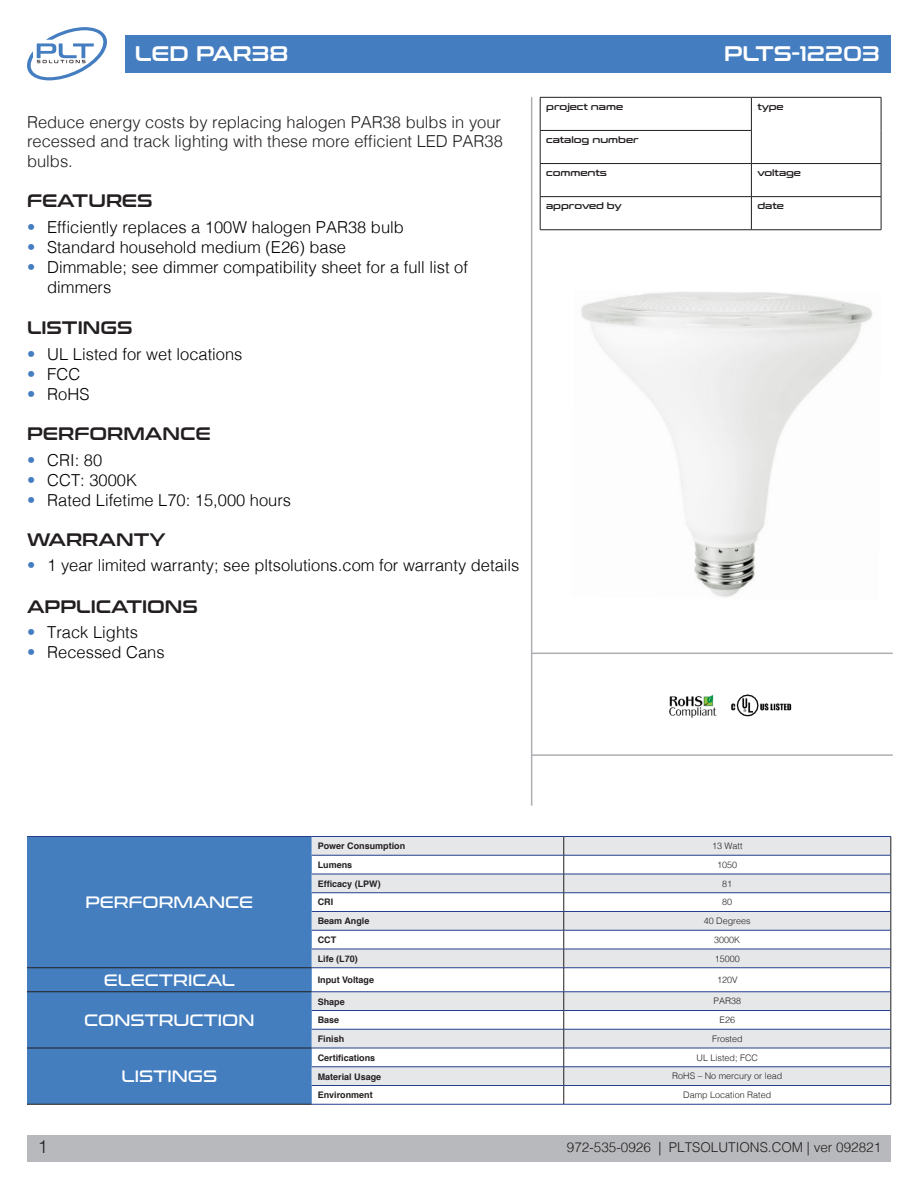
<style>
.page{position:relative;width:918px;height:1188px;background:#fff}
.page>*{position:absolute;margin:0;border:0;box-sizing:border-box;transform-origin:0 0}
.t1{font:21px "Conthrax Sb";color:#fff}
.t2{font:18px "Conthrax Sb";color:#231f20}
.t3{font:300 18px "Helvetica";color:#231f20}
.t4{font:300 16.5px/19.8px "Helvetica";color:#000}
.PLT_Body{font:300 16.5px/19.8px "Helvetica";color:#231f20;text-align:justify}
.t5{font:16.5px "Conthrax Rg";color:#fff}
.t6{font:300 13.5px "Helvetica";color:#231f20}
.Paragraph_Style_1{font:700 9px "Helvetica";color:#231f20}
.Paragraph_Style_1-2{font:300 9px "Helvetica";color:#231f20}
.t7{font:9px "Conthrax Sb";color:#231f20}
.s1{color:#447dc0}
</style>
<div class="page">
<div style="left:27px;top:1135px;width:864px;height:27px;background:#b8b9bc"></div>
<svg style="left:27px;top:27px;width:80px;height:54px"></svg>
<div style="left:125px;top:35px;width:766px;height:37px;background:#447dc0"></div>
<hr style="left:531px;top:97px;width:1px;height:709px;background:#aeafb3">
<hr style="left:540px;top:97px;width:211px;height:1px;background:#231f20">
<hr style="left:540px;top:98px;width:1px;height:32px;background:#231f20">
<hr style="left:751px;top:97px;width:130px;height:1px;background:#231f20">
<hr style="left:751px;top:98px;width:1px;height:32px;background:#231f20">
<hr style="left:881px;top:98px;width:1px;height:32px;background:#231f20">
<hr style="left:540px;top:130px;width:212px;height:1px;background:#231f20">
<hr style="left:540px;top:131px;width:1px;height:32px;background:#231f20">
<hr style="left:751px;top:131px;width:1px;height:32px;background:#231f20">
<hr style="left:881px;top:130px;width:1px;height:33px;background:#231f20">
<hr style="left:540px;top:163px;width:211px;height:1px;background:#231f20">
<hr style="left:540px;top:164px;width:1px;height:32px;background:#231f20">
<hr style="left:751px;top:163px;width:130px;height:1px;background:#231f20">
<hr style="left:751px;top:164px;width:1px;height:32px;background:#231f20">
<hr style="left:881px;top:164px;width:1px;height:32px;background:#231f20">
<hr style="left:540px;top:196px;width:211px;height:1px;background:#231f20">
<hr style="left:540px;top:197px;width:1px;height:33px;background:#231f20">
<hr style="left:751px;top:196px;width:130px;height:1px;background:#231f20">
<hr style="left:751px;top:197px;width:1px;height:33px;background:#231f20">
<hr style="left:881px;top:197px;width:1px;height:33px;background:#231f20">
<hr style="left:540px;top:229px;width:211px;height:1px;background:#231f20">
<hr style="left:751px;top:229px;width:130px;height:1px;background:#231f20">
<hr style="left:531px;top:653px;width:362px;height:1px;background:#aeafb3">
<hr style="left:531px;top:754px;width:362px;height:2px;background:#aeafb3">
<div style="left:27px;top:837px;width:285px;height:267px;background:#447ebf"></div>
<svg style="left:312px;top:837px;width:579px;height:248px;fill:#e6e7e9"></svg>
<hr style="left:27px;top:1048px;width:285px;height:1px;background:#231f20">
<hr style="left:312px;top:836px;width:252px;height:1px;background:#253f8e">
<hr style="left:312px;top:855px;width:252px;height:1px;background:#253f8e">
<hr style="left:312px;top:874px;width:252px;height:1px;background:#253f8e">
<hr style="left:312px;top:892px;width:252px;height:1px;background:#253f8e">
<hr style="left:312px;top:911px;width:252px;height:1px;background:#253f8e">
<hr style="left:312px;top:930px;width:252px;height:1px;background:#253f8e">
<hr style="left:312px;top:949px;width:252px;height:1px;background:#253f8e">
<hr style="left:312px;top:967px;width:252px;height:1px;background:#253f8e">
<hr style="left:312px;top:992px;width:252px;height:1px;background:#253f8e">
<hr style="left:312px;top:1010px;width:252px;height:1px;background:#253f8e">
<hr style="left:312px;top:1029px;width:252px;height:1px;background:#253f8e">
<hr style="left:312px;top:1048px;width:252px;height:1px;background:#253f8e">
<hr style="left:312px;top:1067px;width:252px;height:1px;background:#253f8e">
<hr style="left:312px;top:1085px;width:252px;height:1px;background:#253f8e">
<hr style="left:312px;top:1104px;width:252px;height:1px;background:#253f8e">
<hr style="left:564px;top:911px;width:327px;height:1px;background:#253f8e">
<hr style="left:564px;top:930px;width:327px;height:1px;background:#253f8e">
<hr style="left:564px;top:949px;width:327px;height:1px;background:#253f8e">
<hr style="left:564px;top:967px;width:327px;height:1px;background:#253f8e">
<hr style="left:564px;top:992px;width:327px;height:1px;background:#253f8e">
<hr style="left:564px;top:1010px;width:327px;height:1px;background:#253f8e">
<hr style="left:564px;top:1029px;width:327px;height:1px;background:#253f8e">
<hr style="left:564px;top:1048px;width:327px;height:1px;background:#253f8e">
<hr style="left:564px;top:1067px;width:327px;height:1px;background:#253f8e">
<hr style="left:564px;top:1085px;width:327px;height:1px;background:#253f8e">
<hr style="left:564px;top:1104px;width:327px;height:1px;background:#253f8e">
<hr style="left:27px;top:836px;width:285px;height:1px;background:#253f8e">
<hr style="left:27px;top:1104px;width:285px;height:1px;background:#231f20">
<hr style="left:564px;top:836px;width:327px;height:1px;background:#253f8e">
<hr style="left:564px;top:855px;width:327px;height:1px;background:#253f8e">
<hr style="left:564px;top:874px;width:327px;height:1px;background:#253f8e">
<hr style="left:564px;top:892px;width:327px;height:1px;background:#253f8e">
<svg style="left:564px;top:837px;width:1px;height:267px"></svg>
<svg style="left:891px;top:837px;width:1px;height:267px"></svg>
<hr style="left:27px;top:967px;width:285px;height:1px;background:#231f20">
<hr style="left:27px;top:992px;width:285px;height:1px;background:#231f20">
<img style="left:581px;top:292px;width:292px;height:305px">
<img style="left:669px;top:694px;width:48px;height:24px">
<img style="left:731px;top:694px;width:61px;height:23px">
<p class="t1" style="left:135px;top:38px;width:155px">LED PAR38</p>
<p class="t1" style="left:724px;top:38px;width:157px">PLTS-12203</p>
<p class="PLT_Body" style="left:27px;top:111px;width:477px">Reduce energy costs by replacing halogen PAR38 bulbs in your recessed and track lighting with these more efficient LED PAR38 bulbs.</p>
<p class="t2" style="left:27px;top:187px;width:127px">FEATURES</p>
<p class="t4" style="left:27px;top:217px;width:378px"><span class="s1">•</span> Efficiently replaces a 100W halogen PAR38 bulb</p>
<p class="t4" style="left:27px;top:236px;width:321px"><span class="s1">•</span> Standard household medium (E26) base</p>
<p class="t4" style="left:47px;top:256px;width:422px;text-indent:-20px"><span class="s1">•</span> Dimmable; see dimmer compatibility sheet for a full list of dimmers</p>
<p class="t2" style="left:27px;top:313px;width:107px">LISTINGS</p>
<p class="t4" style="left:27px;top:343px;width:217px"><span class="s1">•</span> UL Listed for wet locations</p>
<p class="t4" style="left:27px;top:363px;width:55px"><span class="s1">•</span> FCC</p>
<p class="t4" style="left:27px;top:383px;width:64px"><span class="s1">•</span> RoHS</p>
<p class="t2" style="left:27px;top:420px;width:185px">PERFORMANCE</p>
<p class="t4" style="left:27px;top:449px;width:77px"><span class="s1">•</span> CRI: 80</p>
<p class="t4" style="left:27px;top:469px;width:112px"><span class="s1">•</span> CCT: 3000K</p>
<p class="t4" style="left:27px;top:489px;width:266px"><span class="s1">•</span> Rated Lifetime L70: 15,000 hours</p>
<p class="t2" style="left:27px;top:526px;width:140px">WARRANTY</p>
<p class="t4" style="left:27px;top:555px;width:494px"><span class="s1">•</span> 1 year limited warranty; see pltsolutions.com for warranty details</p>
<p class="t2" style="left:27px;top:593px;width:173px">APPLICATIONS</p>
<p class="t4" style="left:27px;top:621px;width:113px"><span class="s1">•</span> Track Lights</p>
<p class="t4" style="left:27px;top:641px;width:139px"><span class="s1">•</span> Recessed Cans</p>
<p class="t7" style="left:546px;top:100px;width:78px">project name</p>
<p class="t7" style="left:757px;top:100px;width:28px">type</p>
<p class="t7" style="left:546px;top:133px;width:94px">catalog number</p>
<p class="t7" style="left:546px;top:166px;width:62px">comments</p>
<p class="t7" style="left:757px;top:166px;width:45px">voltage</p>
<p class="t7" style="left:546px;top:199px;width:77px">approved by</p>
<p class="t7" style="left:757px;top:199px;width:28px">date</p>
<p class="t5" style="left:86px;top:890px;width:169px">PERFORMANCE</p>
<p class="Paragraph_Style_1" style="left:318px;top:839px;width:89px">Power Consumption</p>
<p class="Paragraph_Style_1-2" style="left:712px;top:838px;width:32px">13 Watt</p>
<p class="Paragraph_Style_1" style="left:318px;top:858px;width:36px">Lumens</p>
<p class="Paragraph_Style_1-2" style="left:717px;top:857px;width:22px">1050</p>
<p class="Paragraph_Style_1" style="left:318px;top:876px;width:65px">Efficacy (LPW)</p>
<p class="Paragraph_Style_1-2" style="left:722px;top:876px;width:12px">81</p>
<p class="Paragraph_Style_1" style="left:318px;top:895px;width:17px">CRI</p>
<p class="Paragraph_Style_1-2" style="left:722px;top:895px;width:12px">80</p>
<p class="Paragraph_Style_1" style="left:318px;top:914px;width:53px">Beam Angle</p>
<p class="Paragraph_Style_1-2" style="left:704px;top:913px;width:49px">40 Degrees</p>
<p class="Paragraph_Style_1" style="left:318px;top:933px;width:20px">CCT</p>
<p class="Paragraph_Style_1-2" style="left:714px;top:932px;width:28px">3000K</p>
<p class="Paragraph_Style_1" style="left:318px;top:951px;width:42px">Life (L70)</p>
<p class="Paragraph_Style_1-2" style="left:715px;top:951px;width:27px">15000</p>
<p class="t5" style="left:104px;top:967px;width:133px">ELECTRICAL</p>
<p class="Paragraph_Style_1" style="left:318px;top:973px;width:58px">Input Voltage</p>
<p class="Paragraph_Style_1-2" style="left:717px;top:972px;width:22px">120V</p>
<p class="t5" style="left:84px;top:1007px;width:172px">CONSTRUCTION</p>
<p class="Paragraph_Style_1" style="left:318px;top:994px;width:29px">Shape</p>
<p class="Paragraph_Style_1-2" style="left:714px;top:994px;width:29px">PAR38</p>
<p class="Paragraph_Style_1" style="left:318px;top:1013px;width:23px">Base</p>
<p class="Paragraph_Style_1-2" style="left:720px;top:1012px;width:17px">E26</p>
<p class="Paragraph_Style_1" style="left:318px;top:1032px;width:28px">Finish</p>
<p class="Paragraph_Style_1-2" style="left:712px;top:1031px;width:32px">Frosted</p>
<p class="t3" style="left:38px;top:1132px;width:12px">1</p>
<p class="t5" style="left:122px;top:1064px;width:97px">LISTINGS</p>
<p class="Paragraph_Style_1" style="left:318px;top:1050px;width:59px">Certifications</p>
<p class="Paragraph_Style_1-2" style="left:697px;top:1050px;width:63px">UL Listed; FCC</p>
<p class="Paragraph_Style_1" style="left:318px;top:1069px;width:65px">Material Usage</p>
<p class="Paragraph_Style_1-2" style="left:672px;top:1069px;width:112px">RoHS – No mercury or lead</p>
<p class="Paragraph_Style_1" style="left:318px;top:1088px;width:57px">Environment</p>
<p class="Paragraph_Style_1-2" style="left:683px;top:1087px;width:90px">Damp Location Rated</p>
<p class="t6" style="left:567px;top:1136px;width:316px">972-535-0926 | PLTSOLUTIONS.COM | ver 092821</p>
</div>
